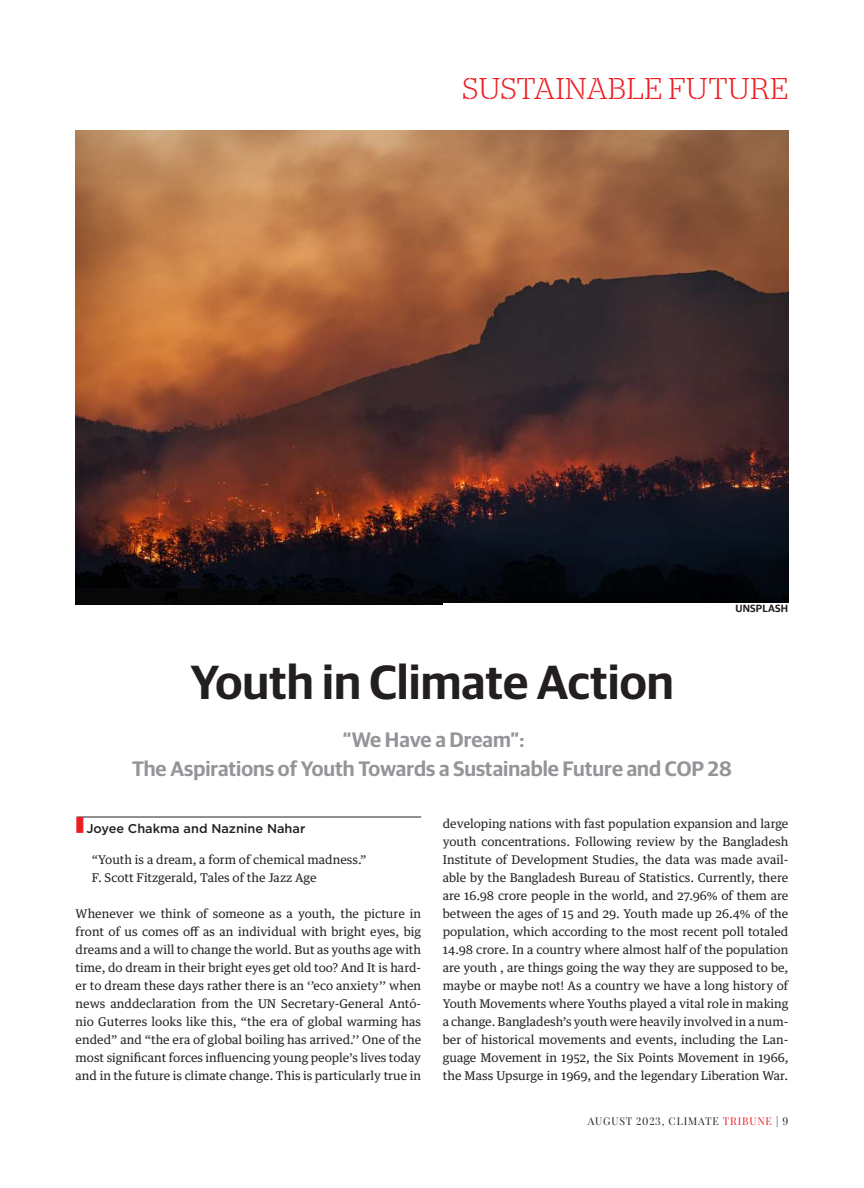
<style>
.page{position:relative;width:864px;height:1188px;background:#fff}
.page>*{position:absolute;margin:0;border:0;box-sizing:border-box;transform-origin:0 0}
.t1{font:600 48px "Guardian Sans";color:#231f20}
.t2{font:300 30px "Stag Stencil";letter-spacing:.02em;color:#ee1d23}
.t3{font:600 21px/29.1px "Guardian Sans";color:#939598;text-align:center}
.t4{font:500 12.75px "Gotham";color:#231f20}
.t5{font:12px/18px "Guardian Text Egyp";color:#231f20;text-align:justify}
.t6{font:10.5px "Playfair Display";letter-spacing:.08em;color:#231f20}
.t7{font:600 10.5px "Guardian Sans";letter-spacing:.02em;color:#231f20}
.s1{color:#ee1d23}
</style>
<div class="page">
<img style="left:76px;top:130px;width:712px;height:475px">
<hr style="left:77px;top:817px;width:344px;height:1px;background:#231f20">
<div style="left:443px;top:603px;width:345px;height:18px;background:#fff"></div>
<h2 class="t2" style="left:463px;top:72px;width:327px">SUSTAINABLE FUTURE</h2>
<p class="t7" style="left:735px;top:601px;width:54px">UNSPLASH</p>
<h1 class="t1" style="left:190px;top:647px;width:485px">Youth in Climate Action</h1>
<h3 class="t3" style="left:132px;top:723px;width:601px">“We Have a Dream”:<br>The Aspirations of Youth Towards a Sustainable Future and COP 28</h3>
<p class="t4" style="left:76px;top:820px;width:231px"><span class="s1">■</span> Joyee Chakma and Naznine Nahar</p>
<p class="t5" style="left:92px;top:849px;width:276px">“Youth is a dream, a form of chemical madness.”<br>F. Scott Fitzgerald, Tales of the Jazz Age</p>
<p class="t5" style="left:76px;top:903px;width:347px">Whenever we think of someone as a youth, the picture in front of us comes off as an individual with bright eyes, big dreams and a will to change the world. But as youths age with time, do dream in their bright eyes get old too? And It is hard&shy;er to dream these days rather there is an ‘’eco anxiety’’ when news anddeclaration from the UN Secretary-General Antó&shy;nio Guterres looks like this, “the era of global warming has ended” and “the era of global boiling has arrived.’’ One of the most significant forces influencing young people’s lives today and in the future is climate change. This is particularly true in</p>
<p class="t5" style="left:443px;top:813px;width:347px">developing nations with fast population expansion and large youth concentrations. Following review by the Bangladesh Institute of Development Studies, the data was made avail&shy;able by the Bangladesh Bureau of Statistics. Currently, there are 16.98 crore people in the world, and 27.96% of them are between the ages of 15 and 29. Youth made up 26.4% of the population, which according to the most recent poll totaled 14.98 crore. In a country where almost half of the population are youth , are things going the way they are supposed to be, maybe or maybe not! As a country we have a long history of Youth Movements where Youths played a vital role in making a change. Bangladesh’s youth were heavily involved in a num&shy;ber of historical movements and events, including the Lan&shy;guage Movement in 1952, the Six Points Movement in 1966, the Mass Upsurge in 1969, and the legendary Liberation War.</p>
<p class="t6" style="left:588px;top:1115px;width:202px">AUGUST 2023, CLIMATE <span class="s1">TRIBUNE</span> | 9</p>
</div>
